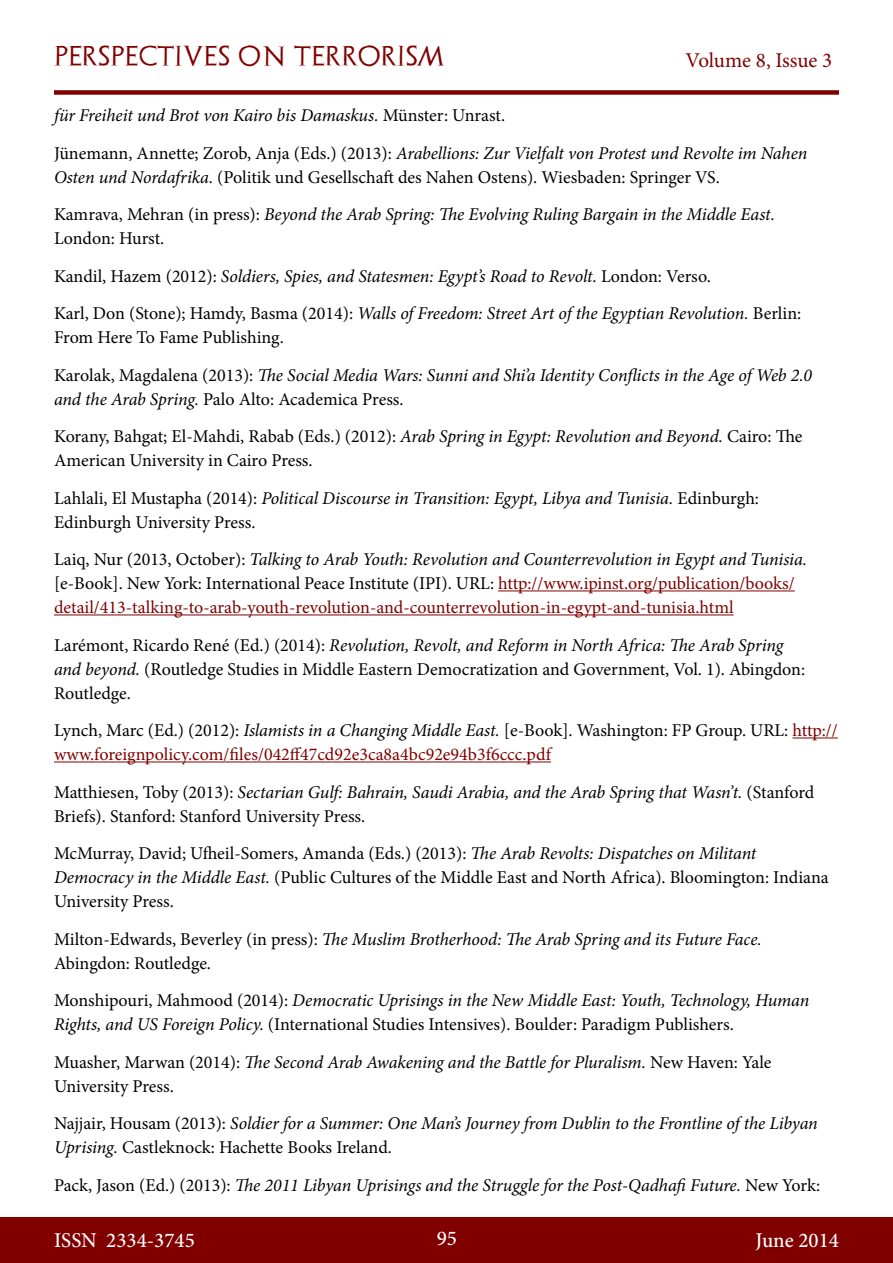
<style>
.page{position:relative;width:893px;height:1263px;background:#fff}
.page>*{position:absolute;margin:0;border:0;box-sizing:border-box;transform-origin:0 0}
.t1{font:500 21px "Minion Pro";color:#fff}
.t2{font:21px "Archeologicaps";letter-spacing:.045em;color:#800000}
.t3{font:21px "Minion Pro";letter-spacing:-.005em;color:#800000}
.t4{font:18px/24px "Minion Pro";color:#000}
.t5{font:italic 18px/37.5px "Minion Pro";letter-spacing:-.01em;color:#000}
.t6{font:18px/24px "Minion Pro";color:#800000}
.s1{font-style:normal}
.s2{font-style:italic}
.s3{color:#000}
.s4{font-style:italic;color:#000}
</style>
<div class="page">
<div style="left:0;top:1217px;width:893px;height:46px;background:#800000"></div>
<div style="left:54px;top:90px;width:785px;height:5px;background:#800000"></div>
<hr style="left:498px;top:590px;width:297px;height:1px;background:#800000">
<hr style="left:54px;top:614px;width:680px;height:1px;background:#800000">
<hr style="left:792px;top:737px;width:46px;height:1px;background:#800000">
<hr style="left:54px;top:761px;width:497px;height:1px;background:#800000">
<p class="t2" style="left:54px;top:43px;width:392px">PERSPECTIVES ON TERRORISM</p>
<p class="t3" style="left:686px;top:46px;width:148px">Volume 8, Issue 3</p>
<p class="t5" style="left:54px;top:97px;width:755px">für Freiheit und Brot von Kairo bis Damaskus. <span class="s1">Münster: Unrast.<br>Jünemann, Annette; Zorob, Anja (Eds.) (2013):</span> Arabellions: Zur Vielfalt von Protest und Revolte im Nahen</p>
<p class="t4" style="left:54px;top:158px;width:722px;line-height:37.5px"><span class="s2">Osten und Nordafrika.</span> (Politik und Gesellschaft des Nahen Ostens). Wiesbaden: Springer VS.<br>Kamrava, Mehran (in press): <span class="s2">Beyond the Arab Spring: The Evolving Ruling Bargain in the Middle East.</span></p>
<p class="t5" style="left:54px;top:220px;width:749px"><span class="s1">London: Hurst.<br>Kandil, Hazem (2012):</span> Soldiers, Spies, and Statesmen: Egypt’s Road to Revolt. <span class="s1">London: Verso.<br>Karl, Don (Stone); Hamdy, Basma (2014):</span> Walls of Freedom: Street Art of the Egyptian Revolution. <span class="s1">Berlin:</span></p>
<p class="t5" style="left:54px;top:319px;width:760px"><span class="s1">From Here To Fame Publishing.<br>Karolak, Magdalena (2013):</span> The Social Media Wars: Sunni and Shi’a Identity Conflicts in the Age of Web 2.0</p>
<p class="t4" style="left:54px;top:380px;width:750px;line-height:37.5px"><span class="s2">and the Arab Spring.</span> Palo Alto: Academica Press.<br>Korany, Bahgat; El-Mahdi, Rabab (Eds.) (2012): <span class="s2">Arab Spring in Egypt: Revolution and Beyond.</span> Cairo: The</p>
<p class="t4" style="left:54px;top:442px;width:707px;line-height:37.5px">American University in Cairo Press.<br>Lahlali, El Mustapha (2014): <span class="s2">Political Discourse in Transition: Egypt, Libya and Tunisia.</span> Edinburgh:</p>
<p class="t5" style="left:54px;top:503px;width:755px"><span class="s1">Edinburgh University Press.<br>Laiq, Nur (2013, October):</span> Talking to Arab Youth: Revolution and Counterrevolution in Egypt and Tunisia.</p>
<p class="t6" style="left:54px;top:571px;width:742px"><span class="s3">[e-Book]. New York: International Peace Institute (IPI). URL:</span> http://www.ipinst.org/publication/books/ detail/413-talking-to-arab-youth-revolution-and-counterrevolution-in-egypt-and-tunisia.html</p>
<p class="t4" style="left:54px;top:633px;width:753px">Larémont, Ricardo René (Ed.) (2014): <span class="s2">Revolution, Revolt, and Reform in North Africa: The Arab Spring and beyond.</span> (Routledge Studies in Middle Eastern Democratization and Government, Vol. 1). Abingdon:<br>Routledge.</p>
<p class="t6" style="left:54px;top:718px;width:785px"><span class="s3">Lynch, Marc (Ed.) (2012):</span> <span class="s4">Islamists in a Changing Middle East.</span> <span class="s3">[e-Book]. Washington: FP Group. URL:</span> http:// www.foreignpolicy.com/files/042ff47cd92e3ca8a4bc92e94b3f6ccc.pdf</p>
<p class="t4" style="left:54px;top:780px;width:762px">Matthiesen, Toby (2013): <span class="s2">Sectarian Gulf: Bahrain, Saudi Arabia, and the Arab Spring that Wasn’t.</span> (Stanford<br>Briefs). Stanford: Stanford University Press.</p>
<p class="t4" style="left:54px;top:841px;width:776px">McMurray, David; Ufheil-Somers, Amanda (Eds.) (2013): <span class="s2">The Arab Revolts: Dispatches on Militant<br>Democracy in the Middle East.</span> (Public Cultures of the Middle East and North Africa). Bloomington: Indiana<br>University Press.</p>
<p class="t4" style="left:54px;top:927px;width:709px">Milton-Edwards, Beverley (in press): <span class="s2">The Muslim Brotherhood: The Arab Spring and its Future Face.<br></span>Abingdon: Routledge.</p>
<p class="t4" style="left:54px;top:988px;width:757px">Monshipouri, Mahmood (2014): <span class="s2">Democratic Uprisings in the New Middle East: Youth, Technology, Human<br>Rights, and US Foreign Policy.</span> (International Studies Intensives). Boulder: Paradigm Publishers.</p>
<p class="t4" style="left:54px;top:1050px;width:719px">Muasher, Marwan (2014): <span class="s2">The Second Arab Awakening and the Battle for Pluralism.</span> New Haven: Yale<br>University Press.</p>
<p class="t5" style="left:54px;top:1111px;width:765px;line-height:24px"><span class="s1">Najjair, Housam (2013):</span> Soldier for a Summer: One Man’s Journey from Dublin to the Frontline of the Libyan<br>Uprising. <span class="s1">Castleknock: Hachette Books Ireland.</span></p>
<p class="t5" style="left:54px;top:1166px;width:768px"><span class="s1">Pack, Jason (Ed.) (2013):</span> The 2011 Libyan Uprisings and the Struggle for the Post-Qadhafi Future. <span class="s1">New York:</span></p>
<p class="t1" style="left:54px;top:1226px;width:142px">ISSN 2334-3745</p>
<p class="t1" style="left:437px;top:1224px;width:22px">95</p>
<p class="t1" style="left:756px;top:1226px;width:85px">June 2014</p>
</div>
